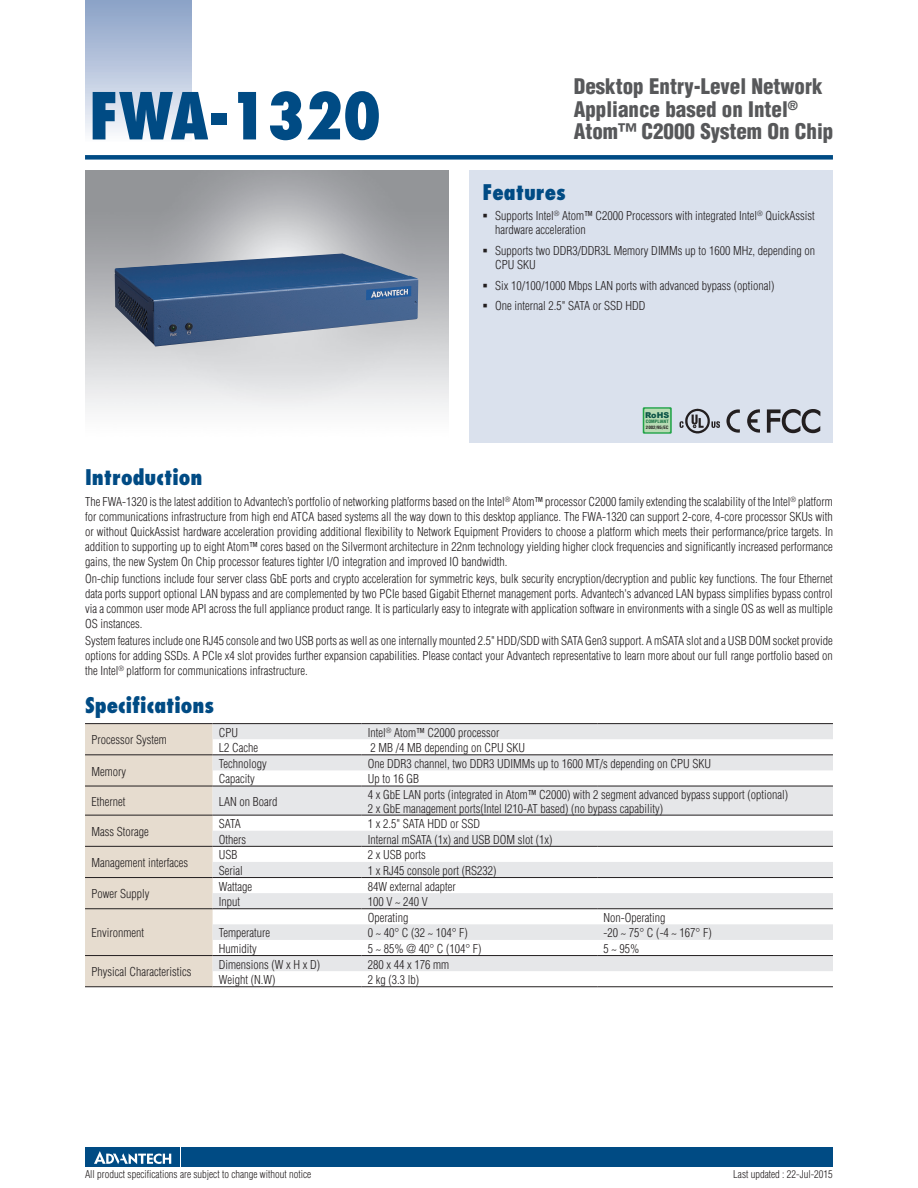
<style>
.page{position:relative;width:918px;height:1188px;background:#fff}
.page>*{position:absolute;margin:0;border:0;box-sizing:border-box;transform-origin:0 0}
.DS_Model_Name_1P{font:800 condensed 63px "Futura";color:#004b84}
.DS_Headline-1P{font:900 condensed 21px/22.5px "Helvetica";color:#57585a}
.DS_Paragraph_Header{font:800 condensed 21px "Futura";color:#004b84}
.DS_Body_Text{font:300 condensed 12px/15px "Helvetica";color:#231f20;text-align:justify}
.DS_Tab-data{font:300 condensed 12px/13.5px "Helvetica";color:#231f20}
.t1{font:300 condensed 10.5px "Helvetica";color:#231f20}
.t2{font:900 8.1px "Arial";color:#0c5447}
.t3{font:700 condensed 4.5px/6px "Helvetica";color:#231f20;scale:1.11 1}
.s1{color:#0c6a39}
</style>
<div class="page">
<div style="left:85px;top:155px;width:748px;height:5px;background:#004b84"></div>
<div style="left:182px;top:1147px;width:651px;height:20px;background:#004b84"></div>
<div style="left:85px;top:1147px;width:95px;height:20px;background:#004b84"></div>
<svg style="left:94px;top:1151px;width:77px;height:13px"></svg>
<div style="left:85px;top:0;width:106px;height:143px;background:linear-gradient(to bottom,#879fc5,#fafafd)"></div>
<div style="left:470px;top:170px;width:363px;height:272px;background:#dae1ed"></div>
<div style="left:85px;top:724px;width:128px;height:262px;background:#e6dccf"></div>
<svg style="left:213px;top:724px;width:620px;height:247px;fill:#e6e7e9"></svg>
<hr style="left:85px;top:723px;width:128px;height:1px;background:#231f20">
<hr style="left:85px;top:754px;width:128px;height:1px;background:#231f20">
<hr style="left:85px;top:986px;width:128px;height:1px;background:#231f20">
<hr style="left:213px;top:723px;width:148px;height:1px;background:#231f20">
<hr style="left:361px;top:723px;width:236px;height:1px;background:#231f20">
<hr style="left:597px;top:723px;width:236px;height:1px;background:#231f20">
<hr style="left:213px;top:754px;width:148px;height:1px;background:#231f20">
<hr style="left:361px;top:754px;width:236px;height:1px;background:#231f20">
<hr style="left:597px;top:754px;width:236px;height:1px;background:#231f20">
<hr style="left:85px;top:786px;width:128px;height:1px;background:#231f20">
<hr style="left:213px;top:786px;width:148px;height:1px;background:#231f20">
<hr style="left:361px;top:786px;width:236px;height:1px;background:#231f20">
<hr style="left:597px;top:786px;width:236px;height:1px;background:#231f20">
<hr style="left:85px;top:815px;width:128px;height:1px;background:#231f20">
<hr style="left:85px;top:846px;width:128px;height:1px;background:#231f20">
<hr style="left:213px;top:815px;width:148px;height:1px;background:#231f20">
<hr style="left:361px;top:815px;width:236px;height:1px;background:#231f20">
<hr style="left:597px;top:815px;width:236px;height:1px;background:#231f20">
<hr style="left:213px;top:846px;width:148px;height:1px;background:#231f20">
<hr style="left:361px;top:846px;width:236px;height:1px;background:#231f20">
<hr style="left:597px;top:846px;width:236px;height:1px;background:#231f20">
<hr style="left:85px;top:877px;width:128px;height:1px;background:#231f20">
<hr style="left:85px;top:908px;width:128px;height:1px;background:#231f20">
<hr style="left:213px;top:877px;width:148px;height:1px;background:#231f20">
<hr style="left:361px;top:877px;width:236px;height:1px;background:#231f20">
<hr style="left:597px;top:877px;width:236px;height:1px;background:#231f20">
<hr style="left:213px;top:908px;width:148px;height:1px;background:#231f20">
<hr style="left:361px;top:908px;width:236px;height:1px;background:#231f20">
<hr style="left:597px;top:908px;width:236px;height:1px;background:#231f20">
<hr style="left:85px;top:955px;width:128px;height:1px;background:#231f20">
<hr style="left:213px;top:955px;width:148px;height:1px;background:#231f20">
<hr style="left:361px;top:955px;width:236px;height:1px;background:#231f20">
<hr style="left:597px;top:955px;width:236px;height:1px;background:#231f20">
<hr style="left:213px;top:986px;width:148px;height:1px;background:#231f20">
<hr style="left:361px;top:986px;width:236px;height:1px;background:#231f20">
<hr style="left:597px;top:986px;width:236px;height:1px;background:#231f20">
<svg style="left:726px;top:409px;width:14px;height:24px"></svg>
<svg style="left:747px;top:409px;width:13px;height:24px"></svg>
<svg style="left:766px;top:409px;width:55px;height:25px"></svg>
<svg style="left:680px;top:409px;width:40px;height:24px"></svg>
<svg style="left:643px;top:407px;width:29px;height:27px"></svg>
<div style="left:644px;top:409px;width:26px;height:23px;background:#b8dbb4"></div>
<img style="left:114px;top:253px;width:304px;height:94px">
<p class="DS_Model_Name_1P" style="left:89px;top:76px;width:294px">FWA-1320</p>
<p class="DS_Headline-1P" style="left:574px;top:75px;width:261px">Desktop Entry-Level Network<br>Appliance based on Intel<sup>®<br></sup>Atom™ C2000 System On Chip</p>
<h2 class="DS_Paragraph_Header" style="left:482px;top:178px;width:85px">Features</h2>
<p class="DS_Body_Text" style="left:495px;top:208px;width:321px;line-height:14.2px">Supports Intel<sup>®</sup> Atom™ C2000 Processors with integrated Intel<sup>®</sup> QuickAssist hardware acceleration</p>
<p class="DS_Body_Text" style="left:495px;top:243px;width:322px;line-height:14.2px">Supports two DDR3/DDR3L Memory DIMMs up to 1600 MHz, depending on<br>CPU SKU</p>
<p class="DS_Body_Text" style="left:495px;top:278px;width:281px">Six 10/100/1000 Mbps LAN ports with advanced bypass (optional)</p>
<p class="DS_Body_Text" style="left:495px;top:298px;width:152px">One internal 2.5" SATA or SSD HDD</p>
<p class="t2" style="left:645px;top:409px;width:25px">RoHS</p>
<p class="t3" style="left:646px;top:419px;width:22px"><span class="s1">COMPLIANT<br></span>2002/95/EC</p>
<p class="DS_Paragraph_Header" style="left:85px;top:463px;width:119px">Introduction</p>
<p class="DS_Body_Text" style="left:85px;top:494px;width:749px">The FWA-1320 is the latest addition to Advantech’s portfolio of networking platforms based on the Intel<sup>®</sup> Atom™ processor C2000 family extending the scalability of the Intel<sup>®</sup> platform for communications infrastructure from high end ATCA based systems all the way down to this desktop appliance. The FWA-1320 can support 2-core, 4-core processor SKUs with or without QuickAssist hardware acceleration providing additional flexibility to Network Equipment Providers to choose a platform which meets their performance/price targets. In addition to supporting up to eight Atom™ cores based on the Silvermont architecture in 22nm technology yielding higher clock frequencies and significantly increased performance gains, the new System On Chip processor features tighter I/O integration and improved IO bandwidth.</p>
<p class="DS_Body_Text" style="left:85px;top:571px;width:749px">On-chip functions include four server class GbE ports and crypto acceleration for symmetric keys, bulk security encryption/decryption and public key functions. The four Ethernet data ports support optional LAN bypass and are complemented by two PCIe based Gigabit Ethernet management ports. Advantech's advanced LAN bypass simplifies bypass control via a common user mode API across the full appliance product range. It is particularly easy to integrate with application software in environments with a single OS as well as multiple OS instances.</p>
<p class="DS_Body_Text" style="left:85px;top:633px;width:749px">System features include one RJ45 console and two USB ports as well as one internally mounted 2.5" HDD/SDD with SATA Gen3 support. A mSATA slot and a USB DOM socket provide options for adding SSDs. A PCIe x4 slot provides further expansion capabilities. Please contact your Advantech representative to learn more about our full range portfolio based on the Intel<sup>®</sup> platform for communications infrastructure.</p>
<p class="DS_Paragraph_Header" style="left:85px;top:691px;width:131px">Specifications</p>
<p class="DS_Tab-data" style="left:91px;top:733px;width:77px">Processor System</p>
<p class="DS_Tab-data" style="left:219px;top:725px;width:21px">CPU</p>
<p class="DS_Tab-data" style="left:368px;top:725px;width:133px">Intel<sup>®</sup> Atom™ C2000 processor</p>
<p class="DS_Tab-data" style="left:219px;top:741px;width:41px">L2 Cache</p>
<p class="DS_Tab-data" style="left:370px;top:741px;width:156px">2 MB /4 MB depending on CPU SKU</p>
<p class="DS_Tab-data" style="left:91px;top:765px;width:36px">Memory</p>
<p class="DS_Tab-data" style="left:219px;top:757px;width:49px">Technology</p>
<p class="DS_Tab-data" style="left:368px;top:757px;width:345px">One DDR3 channel, two DDR3 UDIMMs up to 1600 MT/s depending on CPU SKU</p>
<p class="DS_Tab-data" style="left:219px;top:772px;width:37px">Capacity</p>
<p class="DS_Tab-data" style="left:368px;top:772px;width:53px">Up to 16 GB</p>
<p class="DS_Tab-data" style="left:91px;top:795px;width:35px">Ethernet</p>
<p class="DS_Tab-data" style="left:219px;top:795px;width:60px">LAN on Board</p>
<p class="DS_Tab-data" style="left:368px;top:788px;width:422px">4 x GbE LAN ports (integrated in Atom™ C2000) with 2 segment advanced bypass support (optional)<br>2 x GbE management ports(Intel I210-AT based) (no bypass capability)</p>
<p class="DS_Tab-data" style="left:91px;top:825px;width:59px">Mass Storage</p>
<p class="DS_Tab-data" style="left:219px;top:817px;width:24px">SATA</p>
<p class="DS_Tab-data" style="left:368px;top:817px;width:114px">1 x 2.5" SATA HDD or SSD</p>
<p class="DS_Tab-data" style="left:219px;top:833px;width:29px">Others</p>
<p class="DS_Tab-data" style="left:368px;top:833px;width:186px">Internal mSATA (1x) and USB DOM slot (1x)</p>
<p class="DS_Tab-data" style="left:91px;top:856px;width:98px">Management interfaces</p>
<p class="DS_Tab-data" style="left:91px;top:887px;width:59px">Power Supply</p>
<p class="DS_Tab-data" style="left:91px;top:926px;width:54px">Environment</p>
<p class="DS_Tab-data" style="left:91px;top:965px;width:101px">Physical Characteristics</p>
<p class="DS_Tab-data" style="left:219px;top:848px;width:20px">USB</p>
<p class="DS_Tab-data" style="left:368px;top:848px;width:59px">2 x USB ports</p>
<p class="DS_Tab-data" style="left:219px;top:864px;width:25px">Serial</p>
<p class="DS_Tab-data" style="left:368px;top:864px;width:130px">1 x RJ45 console port (RS232)</p>
<p class="DS_Tab-data" style="left:219px;top:879px;width:35px">Wattage</p>
<p class="DS_Tab-data" style="left:368px;top:879px;width:89px">84W external adapter</p>
<p class="DS_Tab-data" style="left:219px;top:895px;width:23px">Input</p>
<p class="DS_Tab-data" style="left:368px;top:895px;width:61px">100 V ~ 240 V</p>
<p class="DS_Tab-data" style="left:368px;top:911px;width:42px">Operating</p>
<p class="DS_Tab-data" style="left:604px;top:911px;width:63px">Non-Operating</p>
<p class="DS_Tab-data" style="left:219px;top:926px;width:53px">Temperature</p>
<p class="DS_Tab-data" style="left:368px;top:926px;width:102px">0 ~ 40° C (32 ~ 104° F)</p>
<p class="DS_Tab-data" style="left:604px;top:926px;width:110px">-20 ~ 75° C (-4 ~ 167° F)</p>
<p class="DS_Tab-data" style="left:219px;top:942px;width:39px">Humidity</p>
<p class="DS_Tab-data" style="left:368px;top:942px;width:115px">5 ~ 85% @ 40° C (104° F)</p>
<p class="DS_Tab-data" style="left:604px;top:942px;width:37px">5 ~ 95%</p>
<p class="DS_Tab-data" style="left:219px;top:957px;width:103px">Dimensions (W x H x D)</p>
<p class="DS_Tab-data" style="left:368px;top:957px;width:83px">280 x 44 x 176 mm</p>
<p class="DS_Tab-data" style="left:219px;top:973px;width:58px">Weight (N.W)</p>
<p class="DS_Tab-data" style="left:368px;top:973px;width:53px">2 kg (3.3 lb)</p>
<p class="t1" style="left:85px;top:1168px;width:228px">All product specifications are subject to change without notice</p>
<p class="t1" style="left:733px;top:1168px;width:101px">Last updated : 22-Jul-2015</p>
</div>
